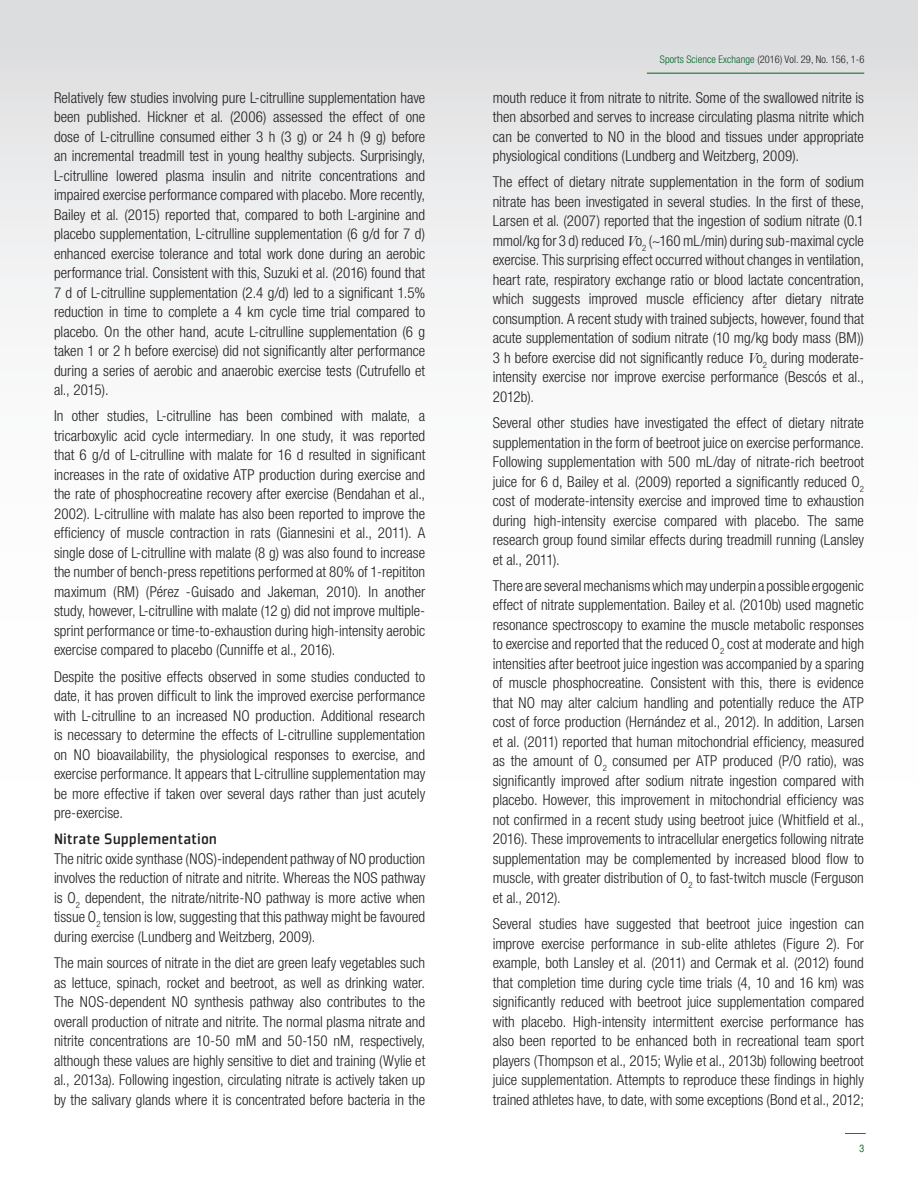
<style>
.page{position:relative;width:918px;height:1188px;background:#fff}
.page>*{position:absolute;margin:0;border:0;box-sizing:border-box;transform-origin:0 0}
.SUB_HEADS{font:500 16.5px "Plexes Pro";letter-spacing:.005em;color:#231f20}
.MAIN_BODY{font:300 condensed 15px/19.5px "Helvetica Neue LT Pro";color:#231f20;text-align:justify}
.t1{font:10.5px "Helvetica Neue LT 47 Lt Cn";letter-spacing:.005em;color:#231f20}
.t2{font:10.5px "Helvetica CY Plain";color:#016226}
.s1{color:#016226}
.s2{font-family:"Baskerville";font-weight:400;font-style:italic;font-stretch:normal}
</style>
<div class="page">
<div style="left:0;top:0;width:918px;height:1188px;background:linear-gradient(to bottom,#e8e9ea,#fff)"></div>
<hr style="left:647px;top:73px;width:217px;height:1px;background:#016226">
<svg style="left:845px;top:1133px;width:21px;height:1px"></svg>
<p class="MAIN_BODY" style="left:54px;top:87px;width:373px">Relatively few studies involving pure L-citrulline supplementation have been published. Hickner et al. (2006) assessed the effect of one dose of L-citrulline consumed either 3 h (3 g) or 24 h (9 g) before an incremental treadmill test in young healthy subjects. Surprisingly, L-citrulline lowered plasma insulin and nitrite concentrations and impaired exercise performance compared with placebo. More recently, Bailey et al. (2015) reported that, compared to both L-arginine and placebo supplementation, L-citrulline supplementation (6 g/d for 7 d) enhanced exercise tolerance and total work done during an aerobic performance trial. Consistent with this, Suzuki et al. (2016) found that 7 d of L-citrulline supplementation (2.4 g/d) led to a significant 1.5% reduction in time to complete a 4 km cycle time trial compared to placebo. On the other hand, acute L-citrulline supplementation (6 g taken 1 or 2 h before exercise) did not significantly alter performance during a series of aerobic and anaerobic exercise tests (Cutrufello et al., 2015).</p>
<p class="MAIN_BODY" style="left:54px;top:406px;width:373px">In other studies, L-citrulline has been combined with malate, a tricarboxylic acid cycle intermediary. In one study, it was reported that 6 g/d of L-citrulline with malate for 16 d resulted in significant increases in the rate of oxidative ATP production during exercise and the rate of phosphocreatine recovery after exercise (Bendahan et al., 2002). L-citrulline with malate has also been reported to improve the efficiency of muscle contraction in rats (Giannesini et al., 2011). A single dose of L-citrulline with malate (8 g) was also found to increase the number of bench-press repetitions performed at 80% of 1-repititon maximum (RM) (Pérez -Guisado and Jakeman, 2010). In another study, however, L-citrulline with malate (12 g) did not improve multiple&shy;sprint performance or time-to-exhaustion during high-intensity aerobic exercise compared to placebo (Cunniffe et al., 2016).</p>
<p class="MAIN_BODY" style="left:54px;top:666px;width:373px">Despite the positive effects observed in some studies conducted to date, it has proven difficult to link the improved exercise performance with L-citrulline to an increased NO production. Additional research is necessary to determine the effects of L-citrulline supplementation on NO bioavailability, the physiological responses to exercise, and exercise performance. It appears that L-citrulline supplementation may be more effective if taken over several days rather than just acutely pre-exercise.</p>
<p class="SUB_HEADS" style="left:54px;top:829px;width:165px">Nitrate Supplementation</p>
<p class="MAIN_BODY" style="left:54px;top:849px;width:373px">The nitric oxide synthase (NOS)-independent pathway of NO production involves the reduction of nitrate and nitrite. Whereas the NOS pathway is O<sub>2</sub> dependent, the nitrate/nitrite-NO pathway is more active when tissue O<sub>2</sub> tension is low, suggesting that this pathway might be favoured during exercise (Lundberg and Weitzberg, 2009).</p>
<p class="MAIN_BODY" style="left:54px;top:953px;width:373px">The main sources of nitrate in the diet are green leafy vegetables such as lettuce, spinach, rocket and beetroot, as well as drinking water.<br>The NOS-dependent NO synthesis pathway also contributes to the overall production of nitrate and nitrite. The normal plasma nitrate and nitrite concentrations are 10-50 mM and 50-150 nM, respectively, although these values are highly sensitive to diet and training (Wylie et al., 2013a). Following ingestion, circulating nitrate is actively taken up by the salivary glands where it is concentrated before bacteria in the</p>
<p class="t1" style="left:660px;top:53px;width:206px"><span class="s1">Sports Science Exchange</span> (2016) Vol. 29, No. 156, 1-6</p>
<p class="MAIN_BODY" style="left:493px;top:87px;width:373px">mouth reduce it from nitrate to nitrite. Some of the swallowed nitrite is then absorbed and serves to increase circulating plasma nitrite which can be converted to NO in the blood and tissues under appropriate physiological conditions (Lundberg and Weitzberg, 2009).</p>
<p class="MAIN_BODY" style="left:493px;top:172px;width:373px">The effect of dietary nitrate supplementation in the form of sodium nitrate has been investigated in several studies. In the first of these, Larsen et al. (2007) reported that the ingestion of sodium nitrate (0.1 mmol/kg for 3 d) reduced <span class="s2">V</span>o<sub>2</sub> (~160 mL/min) during sub-maximal cycle exercise. This surprising effect occurred without changes in ventilation, heart rate, respiratory exchange ratio or blood lactate concentration, which suggests improved muscle efficiency after dietary nitrate consumption. A recent study with trained subjects, however, found that acute supplementation of sodium nitrate (10 mg/kg body mass (BM))<br>3 h before exercise did not significantly reduce <span class="s2">V</span>o<sub>2</sub> during moderate&shy;intensity exercise nor improve exercise performance (Bescós et al., 2012b).</p>
<p class="MAIN_BODY" style="left:493px;top:413px;width:373px">Several other studies have investigated the effect of dietary nitrate supplementation in the form of beetroot juice on exercise performance.<br>Following supplementation with 500 mL/day of nitrate-rich beetroot juice for 6 d, Bailey et al. (2009) reported a significantly reduced O<sub>2 </sub>cost of moderate-intensity exercise and improved time to exhaustion during high-intensity exercise compared with placebo. The same research group found similar effects during treadmill running (Lansley et al., 2011).</p>
<p class="MAIN_BODY" style="left:493px;top:576px;width:373px">There are several mechanisms which may underpin a possible ergogenic effect of nitrate supplementation. Bailey et al. (2010b) used magnetic resonance spectroscopy to examine the muscle metabolic responses to exercise and reported that the reduced O<sub>2</sub> cost at moderate and high intensities after beetroot juice ingestion was accompanied by a sparing of muscle phosphocreatine. Consistent with this, there is evidence that NO may alter calcium handling and potentially reduce the ATP cost of force production (Hernández et al., 2012). In addition, Larsen et al. (2011) reported that human mitochondrial efficiency, measured as the amount of O<sub>2</sub> consumed per ATP produced (P/O ratio), was significantly improved after sodium nitrate ingestion compared with placebo. However, this improvement in mitochondrial efficiency was not confirmed in a recent study using beetroot juice (Whitfield et al., 2016). These improvements to intracellular energetics following nitrate supplementation may be complemented by increased blood flow to muscle, with greater distribution of O<sub>2</sub> to fast-twitch muscle (Ferguson et al., 2012).</p>
<p class="MAIN_BODY" style="left:493px;top:914px;width:373px">Several studies have suggested that beetroot juice ingestion can improve exercise performance in sub-elite athletes (Figure 2). For example, both Lansley et al. (2011) and Cermak et al. (2012) found that completion time during cycle time trials (4, 10 and 16 km) was significantly reduced with beetroot juice supplementation compared with placebo. High-intensity intermittent exercise performance has also been reported to be enhanced both in recreational team sport players (Thompson et al., 2015; Wylie et al., 2013b) following beetroot juice supplementation. Attempts to reproduce these findings in highly trained athletes have, to date, with some exceptions (Bond et al., 2012;</p>
<p class="t2" style="left:859px;top:1142px;width:6px">3</p>
</div>
